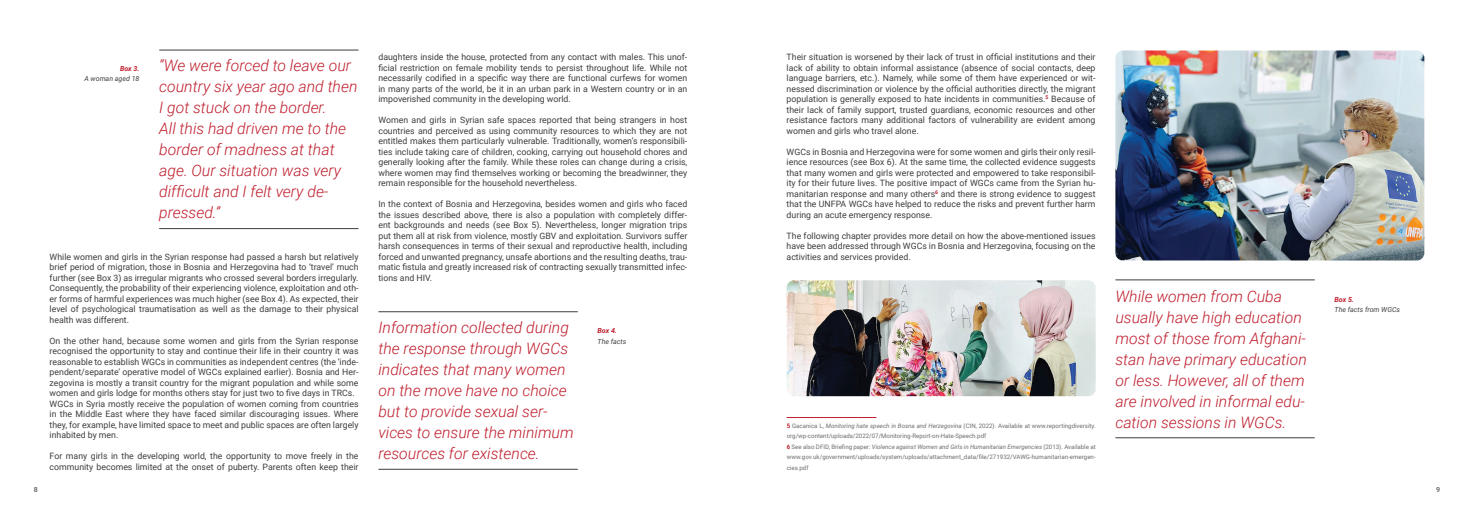
<style>
.page{position:relative;width:1474px;height:521px;background:#fff}
.page>*{position:absolute;margin:0;border:0;box-sizing:border-box;transform-origin:0 0}
.QUOTES{font:italic 300 15.75px/21px "Roboto";color:#be1d2c}
.BODY_90__Black{font:8.75px/10.5px "Roboto";color:#3e3e3f;text-align:justify}
.FOTO_OPIS_8_Italic_R{font:italic 7px "Roboto";color:#3e3e3f}
.FOTO_OPIS_8_Italic_R-2{font:italic 700 7px "Roboto";letter-spacing:-.005em;color:#be1d2c}
.t1{font:700 7px "Roboto";color:#6c6d70}
.FUSNOTE_70__Black{font:6.12px/10.5px "Roboto";color:#6c6d70}
.s1{font-weight:700;color:#be1d2c}
.s2{font-style:italic}
</style>
<div class="page">
<hr style="left:786px;top:417px;width:90px;height:1px;background:#be1d2c">
<hr style="left:159px;top:50px;width:199px;height:1px;background:#3e3e3f">
<hr style="left:378px;top:311px;width:199px;height:1px;background:#3e3e3f">
<hr style="left:1115px;top:279px;width:199px;height:1px;background:#3e3e3f">
<hr style="left:159px;top:228px;width:199px;height:1px;background:#3e3e3f">
<hr style="left:378px;top:469px;width:199px;height:1px;background:#3e3e3f">
<hr style="left:1115px;top:437px;width:199px;height:1px;background:#3e3e3f">
<img style="left:1115px;top:50px;width:309px;height:210px">
<img style="left:786px;top:280px;width:309px;height:116px">
<p class="BODY_90__Black" style="left:378px;top:51px;width:310px">daughters inside the house, protected from any contact with males. This unof&shy;ficial restriction on female mobility tends to persist throughout life. While not necessarily codified in a specific way there are functional curfews for women in many parts of the world, be it in an urban park in a Western country or in an impoverished community in the developing world.</p>
<p class="BODY_90__Black" style="left:378px;top:114px;width:310px">Women and girls in Syrian safe spaces reported that being strangers in host countries and perceived as using community resources to which they are not entitled makes them particularly vulnerable. Traditionally, women’s responsibili&shy;ties include taking care of children, cooking, carrying out household chores and generally looking after the family. While these roles can change during a crisis, where women may find themselves working or becoming the breadwinner, they remain responsible for the household nevertheless.</p>
<p class="BODY_90__Black" style="left:378px;top:198px;width:310px">In the context of Bosnia and Herzegovina, besides women and girls who faced the issues described above, there is also a population with completely differ&shy;ent backgrounds and needs (see Box 5). Nevertheless, longer migration trips put them all at risk from violence, mostly GBV and exploitation. Survivors suffer harsh consequences in terms of their sexual and reproductive health, including forced and unwanted pregnancy, unsafe abortions and the resulting deaths, trau&shy;matic fistula and greatly increased risk of contracting sexually transmitted infec&shy;tions and HIV.</p>
<p class="BODY_90__Black" style="left:786px;top:51px;width:310px">Their situation is worsened by their lack of trust in official institutions and their lack of ability to obtain informal assistance (absence of social contacts, deep language barriers, etc.). Namely, while some of them have experienced or wit&shy;nessed discrimination or violence by the official authorities directly, the migrant population is generally exposed to hate incidents in communities.<sup>5</sup> Because of their lack of family support, trusted guardians, economic resources and other resistance factors many additional factors of vulnerability are evident among women and girls who travel alone.</p>
<p class="BODY_90__Black" style="left:786px;top:146px;width:310px">WGCs in Bosnia and Herzegovina were for some women and girls their only resil&shy;ience resources (see Box 6). At the same time, the collected evidence suggests that many women and girls were protected and empowered to take responsibil&shy;ity for their future lives. The positive impact of WGCs came from the Syrian hu&shy;manitarian response and many others<sup>6</sup> and there is strong evidence to suggest that the UNFPA WGCs have helped to reduce the risks and prevent further harm during an acute emergency response.</p>
<p class="BODY_90__Black" style="left:786px;top:230px;width:310px">The following chapter provides more detail on how the above-mentioned issues have been addressed through WGCs in Bosnia and Herzegovina, focusing on the</p>
<p class="QUOTES" style="left:159px;top:54px;width:200px">“We were forced to leave our country six year ago and then<br>I got stuck on the border.<br>All this had driven me to the border of madness at that age. Our situation was very difficult and I felt very de&shy;pressed.”</p>
<p class="FOTO_OPIS_8_Italic_R-2" style="left:120px;top:63px;width:21px">Box 3.</p>
<p class="FOTO_OPIS_8_Italic_R" style="left:84px;top:74px;width:56px">A woman aged 18</p>
<p class="BODY_90__Black" style="left:50px;top:251px;width:310px">While women and girls in the Syrian response had passed a harsh but relatively</p>
<p class="BODY_90__Black" style="left:786px;top:251px;width:125px">activities and services provided.</p>
<p class="BODY_90__Black" style="left:50px;top:261px;width:310px">brief period of migration, those in Bosnia and Herzegovina had to ‘travel’ much further (see Box 3) as irregular migrants who crossed several borders irregularly.<br>Consequently, the probability of their experiencing violence, exploitation and oth&shy;er forms of harmful experiences was much higher (see Box 4). As expected, their level of psychological traumatisation as well as the damage to their physical health was different.</p>
<p class="BODY_90__Black" style="left:50px;top:335px;width:310px">On the other hand, because some women and girls from the Syrian response recognised the opportunity to stay and continue their life in their country it was reasonable to establish WGCs in communities as independent centres (the ‘inde&shy;pendent/separate’ operative model of WGCs explained earlier). Bosnia and Her&shy;zegovina is mostly a transit country for the migrant population and while some women and girls lodge for months others stay for just two to five days in TRCs.</p>
<p class="BODY_90__Black" style="left:50px;top:398px;width:310px">WGCs in Syria mostly receive the population of women coming from countries in the Middle East where they have faced similar discouraging issues. Where they, for example, have limited space to meet and public spaces are often largely inhabited by men.</p>
<p class="BODY_90__Black" style="left:50px;top:450px;width:310px">For many girls in the developing world, the opportunity to move freely in the community becomes limited at the onset of puberty. Parents often keep their</p>
<p class="QUOTES" style="left:378px;top:316px;width:197px">Information collected during the response through WGCs indicates that many women on the move have no choice but to provide sexual ser&shy;vices to ensure the minimum resources for existence.</p>
<p class="FOTO_OPIS_8_Italic_R-2" style="left:597px;top:326px;width:21px">Box 4.</p>
<p class="FOTO_OPIS_8_Italic_R" style="left:597px;top:336px;width:30px">The facts</p>
<p class="FUSNOTE_70__Black" style="left:786px;top:420px;width:310px"><span class="s1">5</span> Gacanica L, <span class="s2">Monitoring hate speech in Bosna and Herzegovina</span> (CIN, 2022). Available at www.reportingdiversity. org/wp-content/uploads/2022/07/Monitoring-Report-on-Hate-Speech.pdf</p>
<p class="FUSNOTE_70__Black" style="left:786px;top:441px;width:310px;text-align:justify"><span class="s1">6</span> See also DFID, Briefing paper: <span class="s2">Violence against Women and Girls in Humanitarian Emergencies</span> (2013). Available at www.gov.uk/government/uploads/system/uploads/attachment_data/file/271932/VAWG-humanitarian-emergen&shy;cies.pdf</p>
<p class="QUOTES" style="left:1115px;top:285px;width:193px">While women from Cuba usually have high education most of those from Afghani&shy;stan have primary education or less. However, all of them are involved in informal edu&shy;cation sessions in WGCs.</p>
<p class="FOTO_OPIS_8_Italic_R-2" style="left:1334px;top:294px;width:21px">Box 5.</p>
<p class="FOTO_OPIS_8_Italic_R" style="left:1334px;top:305px;width:67px">The facts from WGCs</p>
<p class="t1" style="left:34px;top:485px;width:6px">8</p>
<p class="t1" style="left:1436px;top:485px;width:6px">9</p>
</div>
